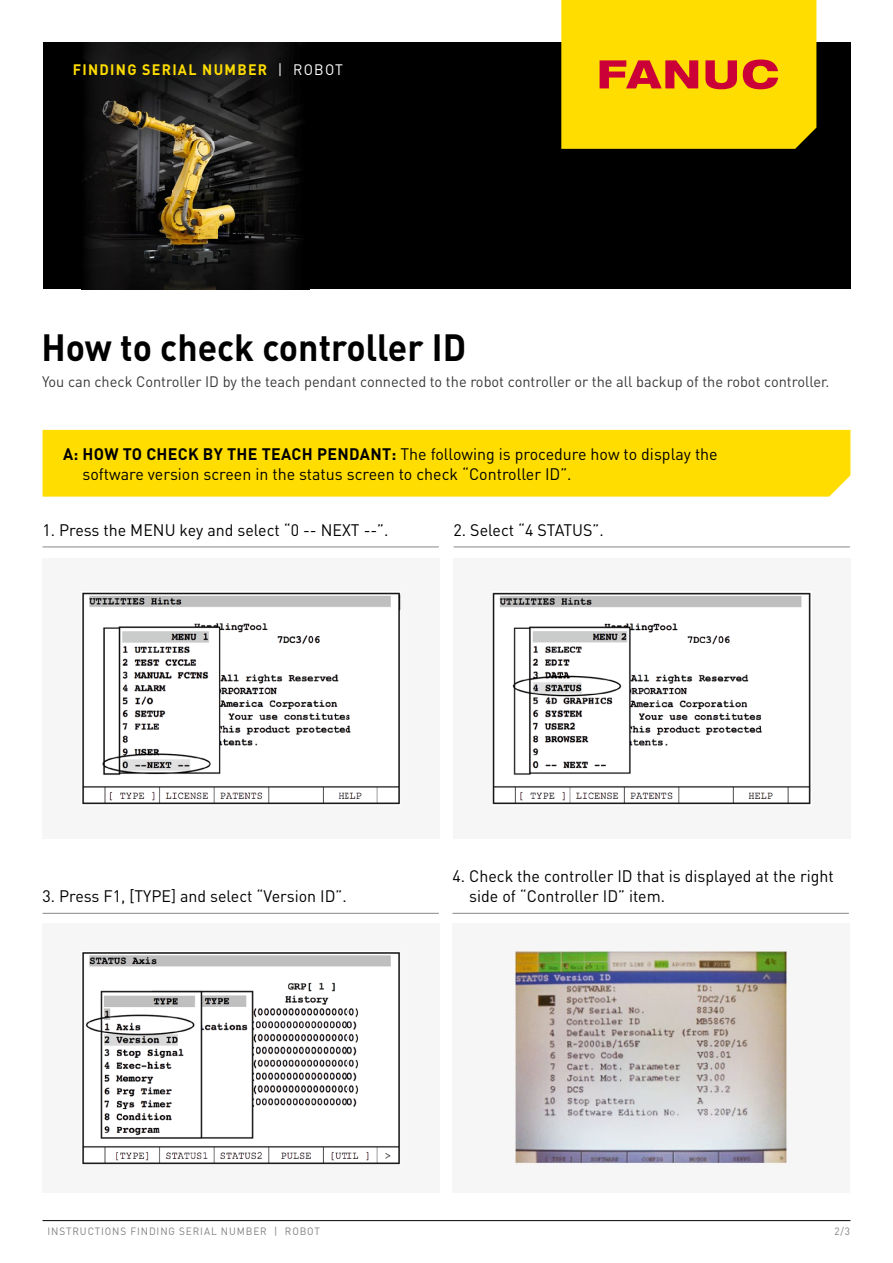
<style>
.page{position:relative;width:893px;height:1263px;background:#fff}
.page>*{position:absolute;margin:0;border:0;box-sizing:border-box;transform-origin:0 0}
.t1{font:700 37.5px "DIN Pro";color:#000;scale:.95 1}
.t2{font:16.5px/19.8px "DIN Pro";color:#000}
.t3{font:15px "DIN Pro";color:#3a3a39}
.t4{font:700 15px "DIN Pro";letter-spacing:.09em;color:#fd0;scale:.95 1}
.t5{font:10.5px "DIN Pro";letter-spacing:.09em;color:#817f84;scale:.95 1}
.s1{font-weight:400;color:#fff}
.s2{font-weight:700}
</style>
<div class="page">
<div style="left:43px;top:43px;width:807px;height:246px;background:#000"></div>
<img style="left:83px;top:43px;width:218px;height:246px">
<hr style="left:43px;top:1220px;width:807px;height:1px;background:#000">
<svg style="left:561px;top:0;width:255px;height:149px;background:#f8ca04"></svg>
<div style="left:43px;top:558px;width:397px;height:280px;background:#f6f6f6"></div>
<img style="left:82px;top:592px;width:319px;height:213px">
<div style="left:43px;top:923px;width:397px;height:270px;background:#f6f6f6"></div>
<img style="left:82px;top:952px;width:318px;height:213px">
<div style="left:453px;top:923px;width:397px;height:270px;background:#f6f6f6"></div>
<img style="left:516px;top:951px;width:271px;height:213px">
<div style="left:453px;top:558px;width:397px;height:280px;background:#f6f6f6"></div>
<img style="left:492px;top:592px;width:319px;height:213px">
<hr style="left:43px;top:546px;width:396px;height:1px;background:#868786">
<hr style="left:43px;top:913px;width:396px;height:1px;background:#868786">
<hr style="left:453px;top:913px;width:396px;height:1px;background:#868786">
<hr style="left:454px;top:546px;width:396px;height:1px;background:#868786">
<div style="left:43px;top:430px;width:807px;height:67px;background:#fd0"></div>
<p class="t4" style="left:73px;top:60px;width:286px">FINDING SERIAL NUMBER <span class="s1">| ROBOT</span></p>
<h1 class="t1" style="left:41px;top:322px;width:449px">How to check controller ID</h1>
<p class="t3" style="left:42px;top:372px;width:789px">You can check Controller ID by the teach pendant connected to the robot controller or the all backup of the robot controller.</p>
<p class="t2" style="left:83px;top:443px;width:637px;text-indent:-19px"><span class="s2">A: HOW TO CHECK BY THE TEACH PENDANT:</span> The following is procedure how to display the software version screen in the status screen to check “Controller ID”.</p>
<p class="t2" style="left:43px;top:519px;width:348px">1. Press the MENU key and select “0 -- NEXT --”.</p>
<p class="t2" style="left:454px;top:519px;width:152px">2. Select “4 STATUS”.</p>
<p class="t2" style="left:43px;top:885px;width:306px">3. Press F1, [TYPE] and select “Version ID”.</p>
<p class="t2" style="left:469px;top:865px;width:366px;text-indent:-17px">4. Check the controller ID that is displayed at the right side of “Controller ID” item.</p>
<p class="t5" style="left:47px;top:1224px;width:288px">INSTRUCTIONS FINDING SERIAL NUMBER | ROBOT</p>
<p class="t5" style="left:834px;top:1224px;width:18px">2/3</p>
</div>
